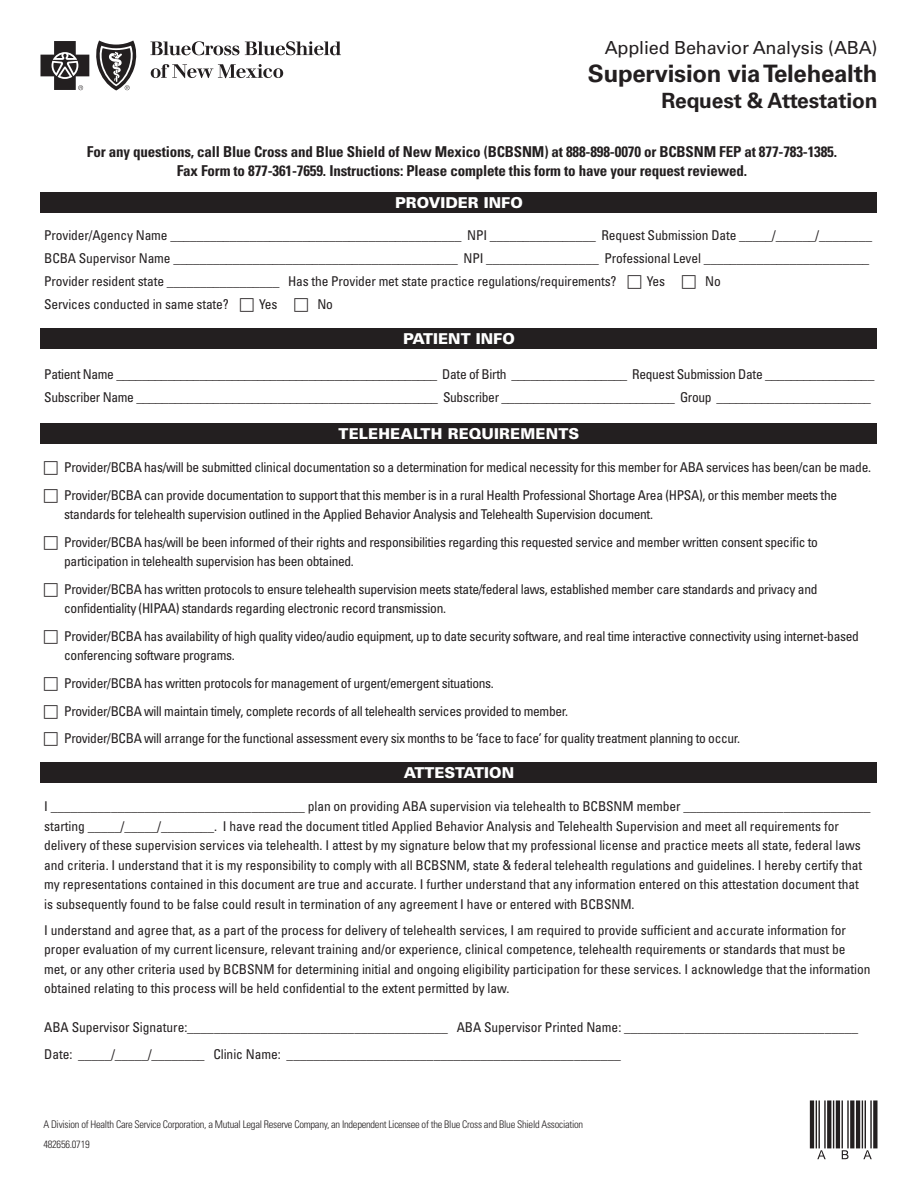
<style>
.page{position:relative;width:918px;height:1188px;background:#fff}
.page>*{position:absolute;margin:0;border:0;box-sizing:border-box;transform-origin:0 0}
.t1{font:700 24px "Univers LT Std";letter-spacing:-.01em;color:#231f20}
.t2{font:700 21px "Univers LT Std";letter-spacing:-.01em;color:#231f20}
.t3{font:18px "Univers LT Std";letter-spacing:-.01em;color:#231f20}
.t4{font:700 condensed 15px/19.5px "Univers LT Std";letter-spacing:-.01em;color:#231f20;text-align:center}
.t5{font:900 15px "Univers LT Std";color:#fff}
.t6{font:condensed 13.5px/19.5px "Univers LT Std";letter-spacing:-.01em;color:#231f20}
.t7{font:300 condensed 10.5px/19.4px "Univers LT Std";letter-spacing:-.025em;color:#231f20}
</style>
<div class="page">
<div style="left:40px;top:192px;width:838px;height:20px;background:#231f20"></div>
<div style="left:40px;top:329px;width:838px;height:20px;background:#231f20"></div>
<div style="left:40px;top:423px;width:838px;height:21px;background:#231f20"></div>
<div style="left:40px;top:762px;width:838px;height:20px;background:#231f20"></div>
<svg style="left:810px;top:1100px;width:68px;height:59px"></svg>
<svg style="left:40px;top:41px;width:49px;height:49px"></svg>
<svg style="left:96px;top:40px;width:41px;height:50px"></svg>
<svg style="left:150px;top:41px;width:89px;height:14px"></svg>
<svg style="left:245px;top:41px;width:96px;height:14px"></svg>
<svg style="left:151px;top:64px;width:132px;height:14px"></svg>
<h3 class="t3" style="left:605px;top:36px;width:274px">Applied Behavior Analysis (ABA)</h3>
<h1 class="t1" style="left:588px;top:60px;width:291px">Supervision via Telehealth</h1>
<h2 class="t2" style="left:661px;top:88px;width:218px">Request &amp; Attestation</h2>
<p class="t4" style="left:87px;top:142px;width:752px">For any questions, call Blue Cross and Blue Shield of New Mexico (BCBSNM) at 888-898-0070 or BCBSNM FEP at 877-783-1385.<br>Fax Form to 877-361-7659. Instructions: Please complete this form to have your request reviewed.</p>
<p class="t5" style="left:395px;top:193px;width:129px">PROVIDER INFO</p>
<p class="t6" style="left:44px;top:224px;width:830px;line-height:23px">Provider/Agency Name ____________________________________________ NPI ________________ Request Submission Date _____/______/________<br>BCBA Supervisor Name ___________________________________________ NPI _________________ Professional Level _________________________<br>Provider resident state _________________ Has the Provider met state practice regulations/requirements?</p>
<p class="t6" style="left:647px;top:271px;width:20px">Yes</p>
<p class="t6" style="left:705px;top:271px;width:17px">No</p>
<p class="t6" style="left:44px;top:294px;width:186px">Services conducted in same state?</p>
<p class="t6" style="left:259px;top:294px;width:20px">Yes</p>
<p class="t6" style="left:317px;top:294px;width:17px">No</p>
<p class="t5" style="left:403px;top:330px;width:113px">PATIENT INFO</p>
<p class="t6" style="left:44px;top:363px;width:832px;line-height:23px">Patient Name __________________________________________________ Date of Birth __________________ Request Submission Date _________________<br>Subscriber Name _______________________________________________ Subscriber ___________________________ Group ________________________</p>
<p class="t5" style="left:339px;top:424px;width:242px">TELEHEALTH REQUIREMENTS</p>
<p class="t6" style="left:64px;top:453px;width:808px;line-height:27.6px">Provider/BCBA has/will be submitted clinical documentation so a determination for medical necessity for this member for ABA services has been/can be made.<br>Provider/BCBA can provide documentation to support that this member is in a rural Health Professional Shortage Area (HPSA), or this member meets the</p>
<p class="t6" style="left:64px;top:500px;width:755px;line-height:27.6px">standards for telehealth supervision outlined in the Applied Behavior Analysis and Telehealth Supervision document.<br>Provider/BCBA has/will be been informed of their rights and responsibilities regarding this requested service and member written consent specific to</p>
<p class="t6" style="left:64px;top:548px;width:755px;line-height:27.6px">participation in telehealth supervision has been obtained.<br>Provider/BCBA has written protocols to ensure telehealth supervision meets state/federal laws, established member care standards and privacy and</p>
<p class="t6" style="left:64px;top:595px;width:796px;line-height:27.6px">confidentiality (HIPAA) standards regarding electronic record transmission.<br>Provider/BCBA has availability of high quality video/audio equipment, up to date security software, and real time interactive connectivity using internet-based</p>
<p class="t6" style="left:64px;top:642px;width:677px;line-height:27.6px">conferencing software programs.<br>Provider/BCBA has written protocols for management of urgent/emergent situations.<br>Provider/BCBA will maintain timely, complete records of all telehealth services provided to member.<br>Provider/BCBA will arrange for the functional assessment every six months to be ‘face to face’ for quality treatment planning to occur.</p>
<p class="t5" style="left:404px;top:763px;width:112px">ATTESTATION</p>
<p class="t6" style="left:44px;top:796px;width:828px">I ______________________________________ plan on providing ABA supervision via telehealth to BCBSNM member ____________________________ starting _____/_____/________. I have read the document titled Applied Behavior Analysis and Telehealth Supervision and meet all requirements for delivery of these supervision services via telehealth. I attest by my signature below that my professional license and practice meets all state, federal laws and criteria. I understand that it is my responsibility to comply with all BCBSNM, state &amp; federal telehealth regulations and guidelines. I hereby certify that my representations contained in this document are true and accurate. I further understand that any information entered on this attestation document that is subsequently found to be false could result in termination of any agreement I have or entered with BCBSNM.</p>
<p class="t6" style="left:44px;top:920px;width:828px">I understand and agree that, as a part of the process for delivery of telehealth services, I am required to provide sufficient and accurate information for proper evaluation of my current licensure, relevant training and/or experience, clinical competence, telehealth requirements or standards that must be met, or any other criteria used by BCBSNM for determining initial and ongoing eligibility participation for these services. I acknowledge that the information obtained relating to this process will be held confidential to the extent permitted by law.</p>
<p class="t6" style="left:44px;top:1014px;width:815px;line-height:26.2px">ABA Supervisor Signature:_______________________________________ ABA Supervisor Printed Name: ___________________________________<br>Date: _____/_____/________ Clinic Name: __________________________________________________</p>
<p class="t7" style="left:43px;top:1115px;width:541px">A Division of Health Care Service Corporation, a Mutual Legal Reserve Company, an Independent Licensee of the Blue Cross and Blue Shield Association<br>482656.0719</p>
</div>
